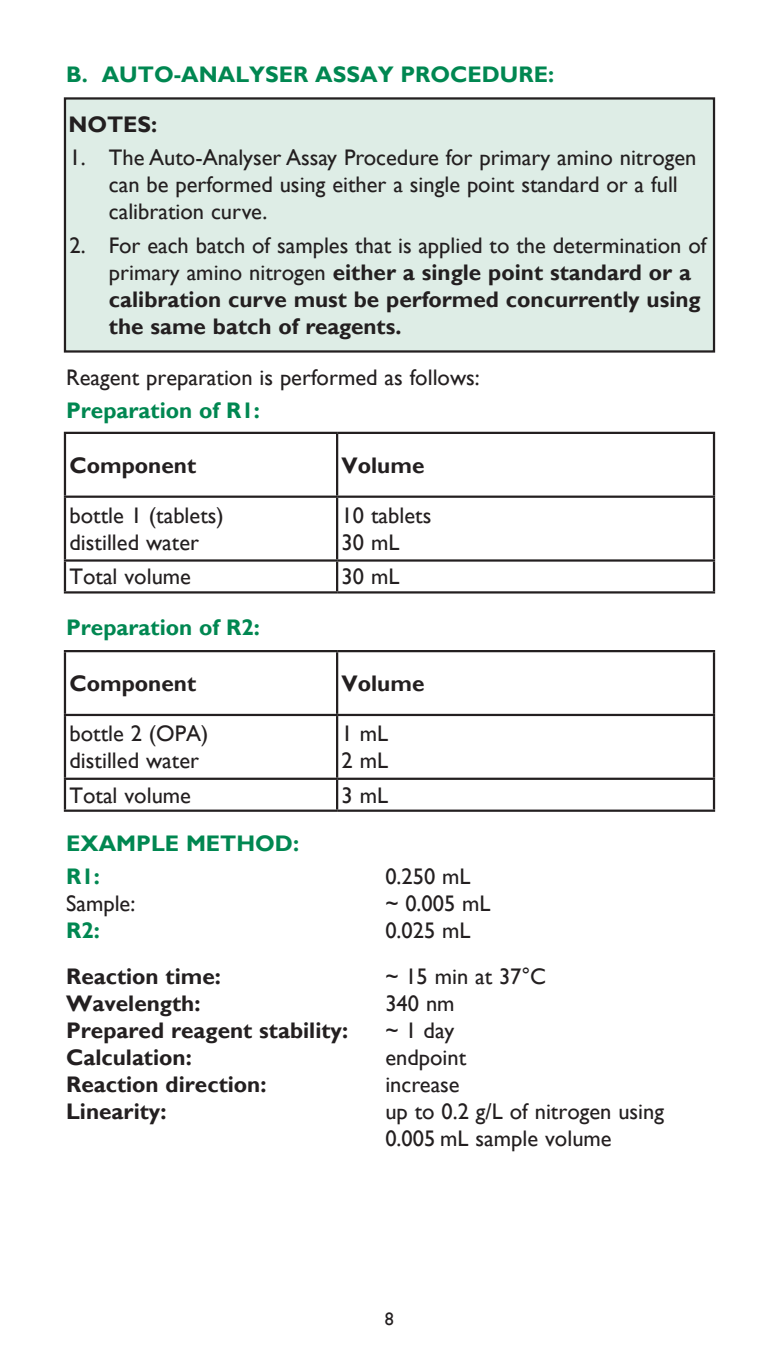
<style>
.page{position:relative;width:779px;height:1353px;background:#fff}
.page>*{position:absolute;margin:0;border:0;box-sizing:border-box;transform-origin:0 0}
.t1{font:22.5px/27px "Gill Sans";color:#231f20}
.t2{font:700 22.5px/27px "Gill Sans";color:#231f20}
.t3{font:700 22.5px "Gill Sans";color:#008751}
.t4{font:18px "Gill Sans";color:#231f20}
.s1{font-weight:400}
</style>
<div class="page">
<svg style="left:66px;top:434px;width:646px;height:157px"></svg>
<hr style="left:64px;top:431px;width:273px;height:3px;background:#231f20">
<hr style="left:64px;top:434px;width:2px;height:61px;background:#231f20">
<hr style="left:337px;top:431px;width:377px;height:3px;background:#231f20">
<hr style="left:336px;top:434px;width:2px;height:61px;background:#231f20">
<hr style="left:712px;top:434px;width:2px;height:61px;background:#231f20">
<hr style="left:64px;top:495px;width:273px;height:2px;background:#231f20">
<hr style="left:64px;top:497px;width:2px;height:62px;background:#231f20">
<hr style="left:337px;top:495px;width:377px;height:2px;background:#231f20">
<hr style="left:336px;top:497px;width:2px;height:62px;background:#231f20">
<hr style="left:712px;top:497px;width:2px;height:62px;background:#231f20">
<hr style="left:64px;top:559px;width:273px;height:2px;background:#231f20">
<hr style="left:64px;top:561px;width:2px;height:30px;background:#231f20">
<hr style="left:337px;top:559px;width:377px;height:2px;background:#231f20">
<hr style="left:336px;top:561px;width:2px;height:30px;background:#231f20">
<hr style="left:712px;top:561px;width:2px;height:30px;background:#231f20">
<hr style="left:64px;top:591px;width:273px;height:2px;background:#231f20">
<hr style="left:337px;top:591px;width:377px;height:2px;background:#231f20">
<div style="left:65px;top:98px;width:648px;height:253px;background:#deede6"></div>
<div style="left:64px;top:97px;width:650px;height:255px;border:2px solid #231f20"></div>
<svg style="left:66px;top:652px;width:646px;height:157px"></svg>
<hr style="left:64px;top:650px;width:273px;height:2px;background:#231f20">
<hr style="left:64px;top:652px;width:2px;height:61px;background:#231f20">
<hr style="left:337px;top:650px;width:377px;height:2px;background:#231f20">
<hr style="left:336px;top:652px;width:2px;height:61px;background:#231f20">
<hr style="left:712px;top:652px;width:2px;height:61px;background:#231f20">
<hr style="left:64px;top:713px;width:273px;height:3px;background:#231f20">
<hr style="left:64px;top:716px;width:2px;height:61px;background:#231f20">
<hr style="left:337px;top:713px;width:377px;height:3px;background:#231f20">
<hr style="left:336px;top:716px;width:2px;height:61px;background:#231f20">
<hr style="left:712px;top:716px;width:2px;height:61px;background:#231f20">
<hr style="left:64px;top:777px;width:273px;height:2px;background:#231f20">
<hr style="left:64px;top:779px;width:2px;height:30px;background:#231f20">
<hr style="left:337px;top:777px;width:377px;height:2px;background:#231f20">
<hr style="left:336px;top:779px;width:2px;height:30px;background:#231f20">
<hr style="left:712px;top:779px;width:2px;height:30px;background:#231f20">
<hr style="left:64px;top:809px;width:273px;height:2px;background:#231f20">
<hr style="left:337px;top:809px;width:377px;height:2px;background:#231f20">
<p class="t3" style="left:66px;top:61px;width:489px">B. AUTO-ANALYSER ASSAY PROCEDURE:</p>
<p class="t2" style="left:68px;top:111px;width:90px">NOTES:</p>
<p class="t1" style="left:109px;top:144px;width:588px;text-indent:-39px">1. The Auto-Analyser Assay Procedure for primary amino nitrogen can be performed using either a single point standard or a full calibration curve.</p>
<p class="t2" style="left:109px;top:232px;width:598px;text-indent:-39px"><span class="s1">2. For each batch of samples that is applied to the determination of primary amino nitrogen</span> either a single point standard or a calibration curve must be performed concurrently using the same batch of reagents.</p>
<p class="t1" style="left:66px;top:364px;width:415px">Reagent preparation is performed as follows:</p>
<p class="t3" style="left:66px;top:397px;width:195px">Preparation of R1:</p>
<p class="t2" style="left:69px;top:452px;width:128px">Component</p>
<p class="t2" style="left:341px;top:452px;width:84px">Volume</p>
<p class="t1" style="left:69px;top:502px;width:156px">bottle 1 (tablets)</p>
<p class="t1" style="left:69px;top:529px;width:131px">distilled water</p>
<p class="t1" style="left:341px;top:502px;width:91px">10 tablets</p>
<p class="t1" style="left:341px;top:529px;width:59px">30 mL</p>
<p class="t1" style="left:69px;top:563px;width:123px">Total volume</p>
<p class="t1" style="left:341px;top:563px;width:59px">30 mL</p>
<p class="t3" style="left:66px;top:613px;width:195px">Preparation of R2:</p>
<p class="t2" style="left:69px;top:670px;width:128px">Component</p>
<p class="t2" style="left:341px;top:670px;width:84px">Volume</p>
<p class="t1" style="left:69px;top:720px;width:140px">bottle 2 (OPA)</p>
<p class="t1" style="left:69px;top:747px;width:131px">distilled water</p>
<p class="t1" style="left:341px;top:720px;width:48px">1 mL</p>
<p class="t1" style="left:341px;top:747px;width:48px">2 mL</p>
<p class="t1" style="left:69px;top:781px;width:123px">Total volume</p>
<p class="t1" style="left:341px;top:781px;width:48px">3 mL</p>
<p class="t3" style="left:66px;top:829px;width:234px">EXAMPLE METHOD:</p>
<p class="t3" style="left:66px;top:862px;width:35px">R1:</p>
<p class="t1" style="left:385px;top:863px;width:87px">0.250 mL</p>
<p class="t1" style="left:66px;top:890px;width:71px">Sample:</p>
<p class="t1" style="left:385px;top:890px;width:107px">~ 0.005 mL</p>
<p class="t3" style="left:66px;top:916px;width:35px">R2:</p>
<p class="t1" style="left:385px;top:917px;width:87px">0.025 mL</p>
<p class="t2" style="left:66px;top:963px;width:156px">Reaction time:</p>
<p class="t1" style="left:385px;top:963px;width:162px">~ 15 min at 37°C</p>
<p class="t2" style="left:66px;top:990px;width:136px">Wavelength:</p>
<p class="t1" style="left:385px;top:990px;width:71px">340 nm</p>
<p class="t2" style="left:66px;top:1017px;width:283px">Prepared reagent stability:</p>
<p class="t1" style="left:385px;top:1017px;width:71px">~ 1 day</p>
<p class="t2" style="left:66px;top:1044px;width:127px">Calculation:</p>
<p class="t1" style="left:385px;top:1044px;width:82px">endpoint</p>
<p class="t2" style="left:66px;top:1071px;width:202px">Reaction direction:</p>
<p class="t1" style="left:385px;top:1071px;width:76px">increase</p>
<p class="t2" style="left:66px;top:1098px;width:102px">Linearity:</p>
<p class="t1" style="left:385px;top:1098px;width:280px">up to 0.2 g/L of nitrogen using<br>0.005 mL sample volume</p>
<p class="t4" style="left:385px;top:1302px;width:10px">8</p>
<p class="t4" style="left:385px;top:1308px;width:10px">8</p>
</div>
